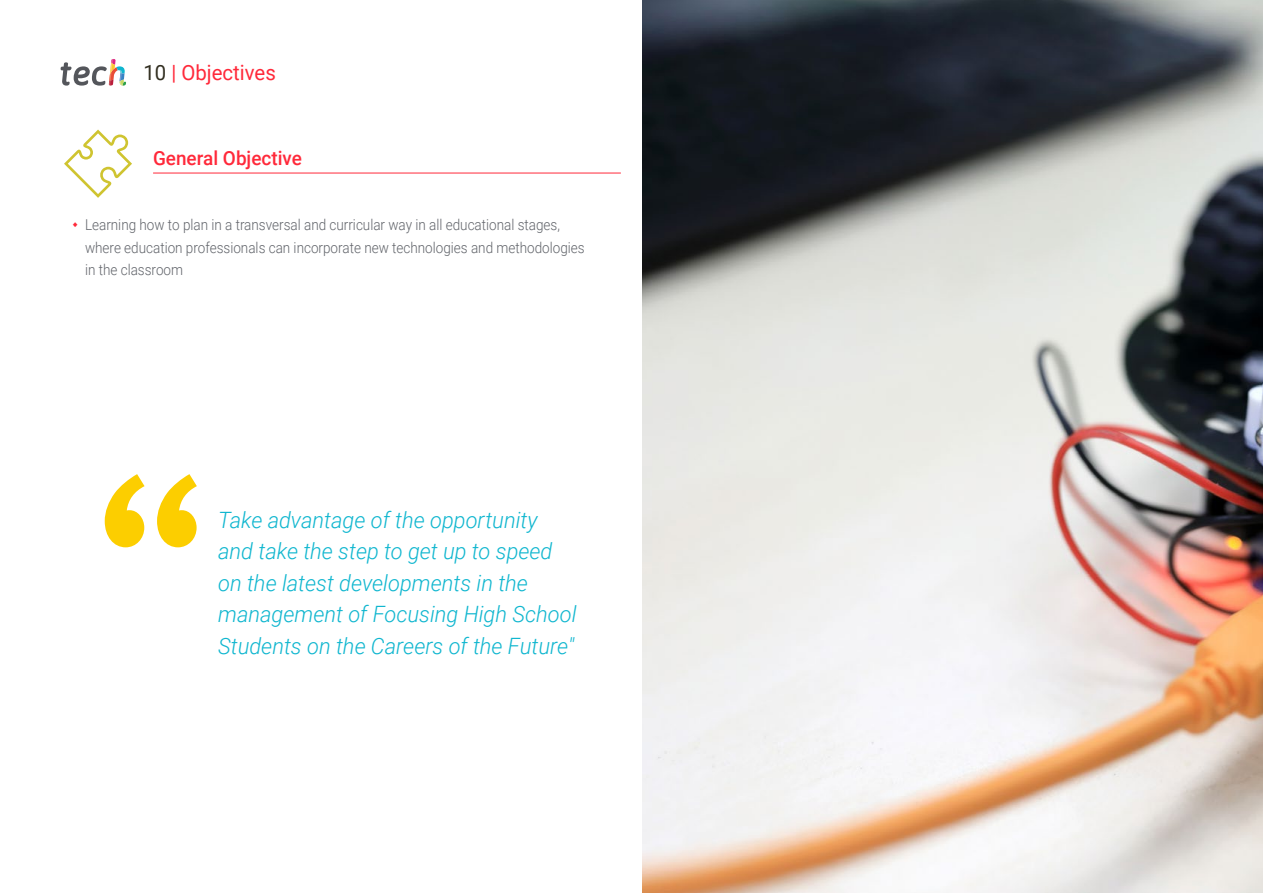
<style>
.page{position:relative;width:1263px;height:893px;background:#fff}
.page>*{position:absolute;margin:0;border:0;box-sizing:border-box;transform-origin:0 0}
.t1{font:italic 300 22.5px/31.5px "Roboto";color:#0fb6cf}
.t2{font:21px "Roboto";color:#ff293a}
.t3{font:500 19.5px "Roboto";color:#ff293a}
.t4{font:300 15px/22.5px "Roboto";color:#61646a;scale:.9 1}
.s1{color:#312e20}
</style>
<div class="page">
<hr style="left:153px;top:173px;width:468px;height:1px;background:#ff293a">
<svg style="left:64px;top:130px;width:68px;height:68px"></svg>
<img style="left:642px;top:0;width:621px;height:893px">
<svg style="left:105px;top:474px;width:92px;height:73px"></svg>
<svg style="left:61px;top:59px;width:65px;height:27px"></svg>
<h2 class="t2" style="left:144px;top:57px;width:134px"><span class="s1">10</span> | Objectives</h2>
<h3 class="t3" style="left:153px;top:144px;width:150px">General Objective</h3>
<p class="t4" style="left:85px;top:213px;width:557px">Learning how to plan in a transversal and curricular way in all educational stages, where education professionals can incorporate new technologies and methodologies in the classroom</p>
<h1 class="t1" style="left:218px;top:503px;width:360px">Take advantage of the opportunity and take the step to get up to speed on the latest developments in the management of Focusing High School Students on the Careers of the Future"</h1>
</div>
